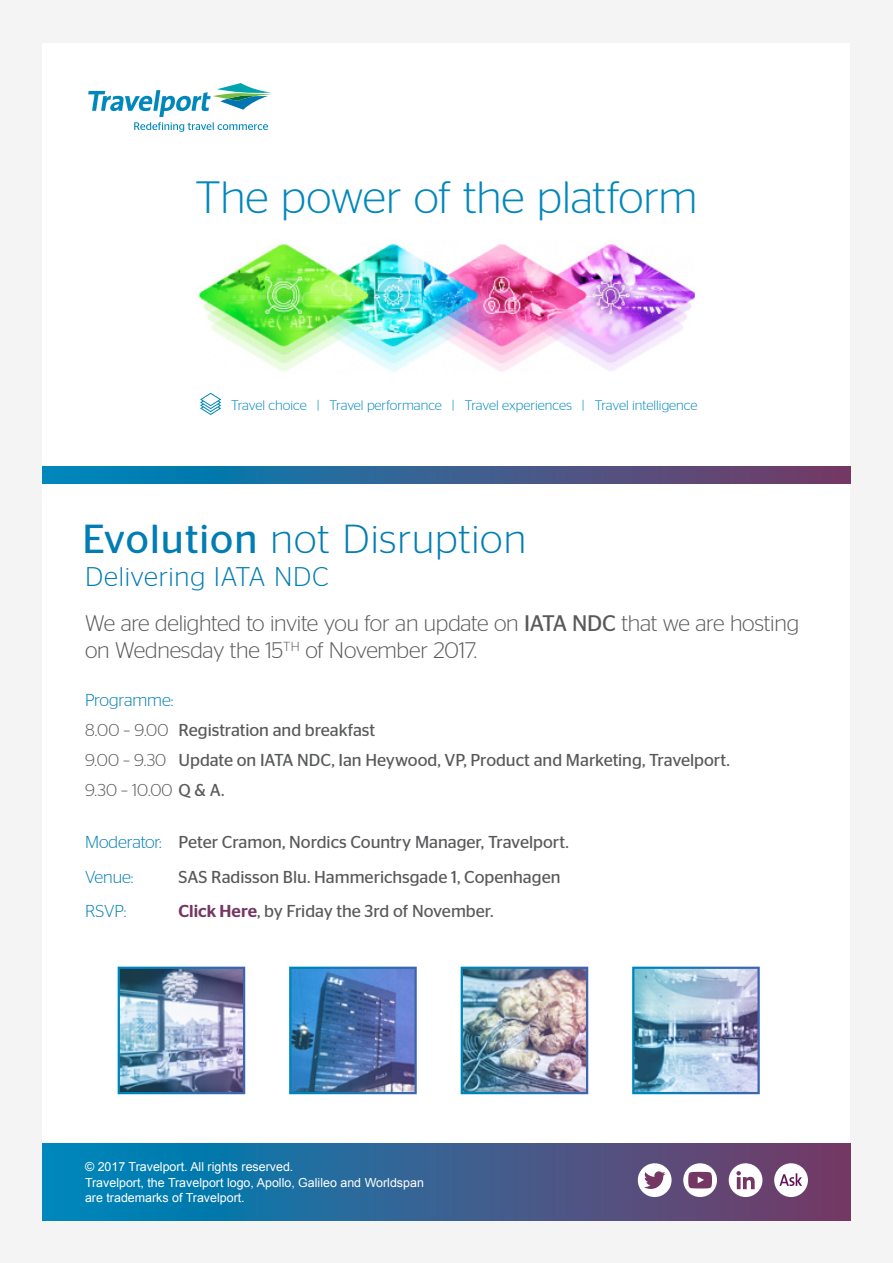
<style>
.page{position:relative;width:893px;height:1263px;background:#f4f4f4}
.page>*{position:absolute;margin:0;border:0;box-sizing:border-box;transform-origin:0 0}
.t1{font:300 45.3px "Stag Sans";letter-spacing:-.005em;color:#0087bc}
.t2{font:300 40.5px "Stag Sans";letter-spacing:.02em;color:#007db4}
.t3{font:300 27px "Stag Sans";letter-spacing:.02em;color:#007db4}
.t4{font:300 22.5px/27px "Stag Sans";letter-spacing:-.015em;color:#58595b}
.t5{font:17.25px/30px "Stag Sans";letter-spacing:-.005em;color:#58595b}
.t6{font:300 17.25px "Stag Sans";color:#007db4}
.t7{font:300 13.8px "Stag Sans";color:#0088bc}
.t8{font:12.45px/15.8px "Arial";color:#fff}
.s1{font-weight:400}
.s2{font-weight:300;color:#007db4}
.s3{font-weight:300}
.s4{font-family:"Stag Sans LCG";font-weight:500;color:#743763}
</style>
<div class="page">
<div style="left:43px;top:43px;width:807px;height:1177px;background:#fff"></div>
<img style="left:118px;top:967px;width:127px;height:127px">
<img style="left:289px;top:967px;width:128px;height:127px">
<img style="left:461px;top:967px;width:127px;height:127px">
<img style="left:632px;top:967px;width:128px;height:127px">
<img style="left:198px;top:242px;width:497px;height:130px">
<svg style="left:200px;top:392px;width:22px;height:23px"></svg>
<div style="left:43px;top:467px;width:807px;height:17px;background:linear-gradient(to right,#0089be,#7a3965)"></div>
<svg style="left:88px;top:83px;width:184px;height:49px"></svg>
<div style="left:43px;top:1144px;width:807px;height:76px;background:linear-gradient(to right,#0088bd,#7a3a65)"></div>
<div style="left:638px;top:1163px;width:34px;height:34px;background:#fff;border-radius:50%"></div>
<svg style="left:644px;top:1171px;width:21px;height:18px"></svg>
<div style="left:683px;top:1163px;width:34px;height:34px;background:#fff;border-radius:50%"></div>
<svg style="left:688px;top:1172px;width:24px;height:17px"></svg>
<div style="left:729px;top:1163px;width:33px;height:34px;background:#fff;border-radius:50%"></div>
<svg style="left:736px;top:1171px;width:19px;height:18px"></svg>
<div style="left:774px;top:1163px;width:34px;height:34px;background:#fff;border-radius:50%"></div>
<svg style="left:779px;top:1173px;width:23px;height:13px"></svg>
<h1 class="t1" style="left:195px;top:173px;width:504px">The power of the platform</h1>
<p class="t7" style="left:231px;top:398px;width:468px">Travel choice | Travel performance | Travel experiences | Travel intelligence</p>
<h2 class="t2" style="left:82px;top:517px;width:445px"><span class="s1">Evolution</span> not Disruption</h2>
<h3 class="t3" style="left:85px;top:562px;width:245px">Delivering IATA NDC</h3>
<h3 class="t4" style="left:85px;top:609px;width:716px">We are delighted to invite you for an update on <span class="s1">IATA NDC</span> that we are hosting on Wednesday the 15<sup>t</sup> <sup>h</sup> of November 2017.</h3>
<p class="t5" style="left:85px;top:685px;width:646px"><span class="s2">Programme:<br></span><span class="s3">8.00 – 9.00</span> Registration and breakfast<br><span class="s3">9.00 – 9.30</span> Update on IATA NDC, Ian Heywood, VP, Product and Marketing, Travelport.<br><span class="s3">9.30 – 10.00</span> Q &amp; A.</p>
<p class="t5" style="left:85px;top:825px;width:485px;line-height:34.5px"><span class="s2">Moderator:</span> Peter Cramon, Nordics Country Manager, Travelport.<br><span class="s2">Venue:</span></p>
<p class="t5" style="left:179px;top:861px;width:383px">SAS Radisson Blu. Hammerichsgade 1, Copenhagen</p>
<p class="t6" style="left:85px;top:901px;width:43px">RSVP:</p>
<p class="t5" style="left:179px;top:896px;width:317px"><span class="s4">Click Here</span>, by Friday the 3rd of November.</p>
<p class="t8" style="left:85px;top:1159px;width:340px">© 2017 Travelport. All rights reserved.<br>Travelport, the Travelport logo, Apollo, Galileo and Worldspan are trademarks of Travelport.</p>
</div>
